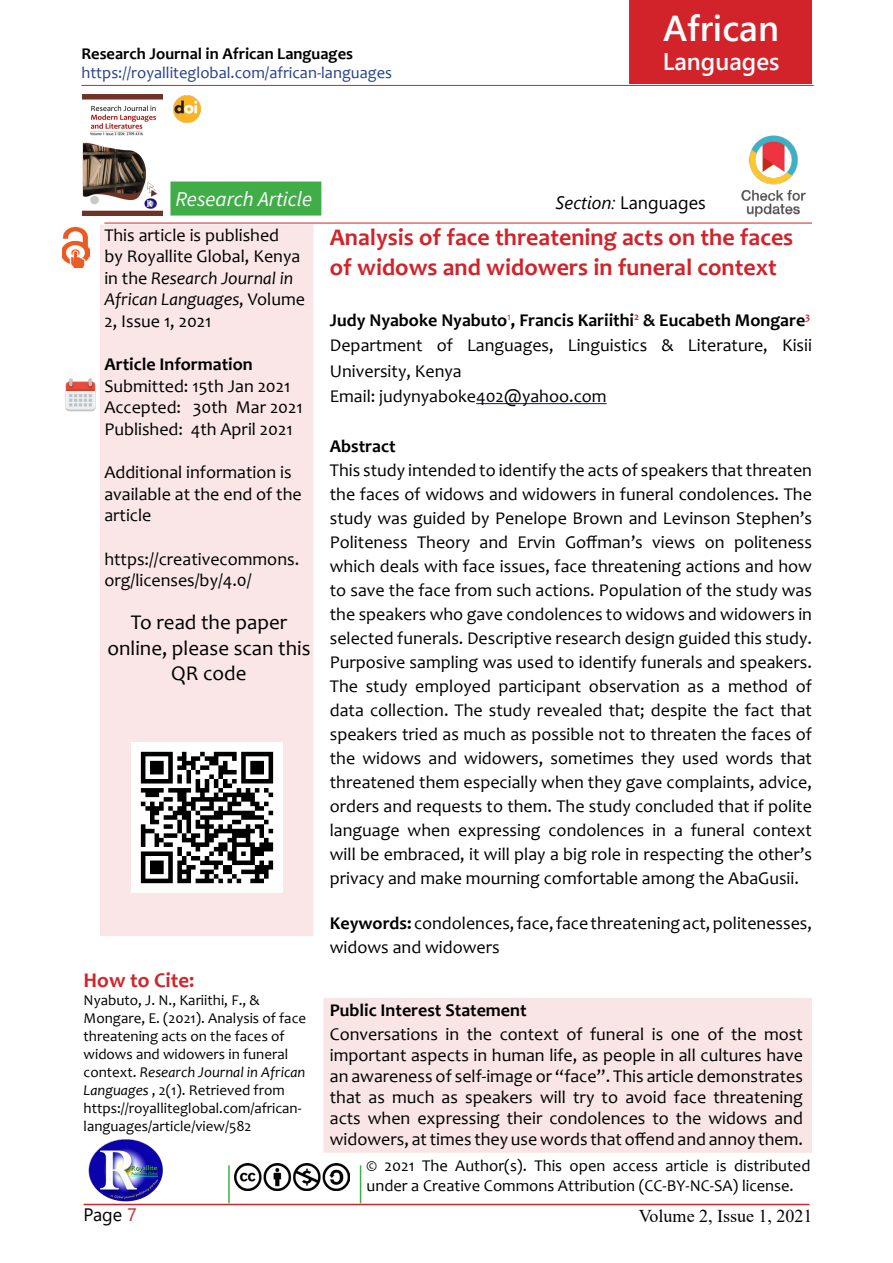
<style>
.page{position:relative;width:893px;height:1263px;background:#fff}
.page>*{position:absolute;margin:0;border:0;box-sizing:border-box;transform-origin:0 0}
.t1{font:600 36px "Segoe UI";color:#fff}
.t2{font:700 24px/30px "Candara";color:#d2232a}
.t3{font:600 24px "Segoe UI";color:#fff}
.t4{font:21px/25.2px "Candara";color:#000;text-align:center}
.t5{font:italic 21px "Source Sans Variable";letter-spacing:.02em;color:#fff}
.t6{font:700 21px "Candara";color:#d2232a}
.t7{font:18px/24px "Candara";color:#000}
.t8{font:700 18px "Candara";color:#000}
.t9{font:18px "Segoe UI";color:#000}
.t10{font:18px "Times New Roman";color:#000}
.t11{font:16.5px/19.8px "Candara";color:#000}
.t12{font:16.5px "Candara";color:#25408f}
.t13{font:700 16.5px "Candara";color:#000}
.t14{font:15px/18px "Candara";color:#000}
.s1{font-style:italic}
.s2{color:#d2232a}
.s3{font-weight:700}
</style>
<div class="page">
<hr style="left:84px;top:1204px;width:725px;height:1px;background:#d2232a">
<hr style="left:81px;top:85px;width:733px;height:1px;background:#d2232a">
<div style="left:100px;top:225px;width:214px;height:711px;background:#fae6e7"></div>
<img style="left:65px;top:378px;width:31px;height:34px">
<img style="left:741px;top:135px;width:65px;height:82px">
<img style="left:62px;top:228px;width:27px;height:39px">
<div style="left:630px;top:1px;width:181px;height:82px;background:#d2232a"></div>
<div style="left:629px;top:0;width:183px;height:84px;border:2px solid #d2232a"></div>
<div style="left:323px;top:998px;width:489px;height:155px;background:#f9e5e5"></div>
<hr style="left:476px;top:403px;width:131px;height:1px;background:#00f">
<div style="left:170px;top:182px;width:151px;height:34px;background:#41ad49;border:2px solid #41ad49"></div>
<img style="left:235px;top:1164px;width:114px;height:27px">
<hr style="left:360px;top:1165px;width:1px;height:38px;background:#41ad49">
<hr style="left:228px;top:1165px;width:2px;height:38px;background:#41ad49">
<img style="left:173px;top:95px;width:28px;height:28px">
<img style="left:82px;top:95px;width:81px;height:121px">
<img style="left:83px;top:1139px;width:87px;height:66px">
<hr style="left:104px;top:223px;width:708px;height:1px;background:#d2232a">
<img style="left:131px;top:742px;width:151px;height:150px">
<p class="t13" style="left:81px;top:43px;width:273px">Research Journal in African Languages</p>
<p class="t12" style="left:81px;top:63px;width:312px">https://royalliteglobal.com/african-languages</p>
<p class="t5" style="left:175px;top:187px;width:138px">Research Article</p>
<h1 class="t1" style="left:663px;top:-6px;width:117px">African</h1>
<h2 class="t3" style="left:663px;top:39px;width:118px">Languages</h2>
<p class="t9" style="left:556px;top:185px;width:152px"><span class="s1">Section:</span> Languages</p>
<p class="t7" style="left:104px;top:224px;width:202px;line-height:21.6px">This article is published<br>by Royallite Global, Kenya in the <span class="s1">Research Journal in<br>African Languages</span>, Volume<br>2, Issue 1, 2021</p>
<p class="t8" style="left:104px;top:353px;width:150px">Article Information</p>
<p class="t7" style="left:104px;top:375px;width:200px;line-height:21.6px">Submitted: 15th Jan 2021<br>Accepted: 30th Mar 2021<br>Published: 4th April 2021</p>
<p class="t7" style="left:104px;top:461px;width:199px;line-height:21.6px">Additional information is available at the end of the article</p>
<p class="t7" style="left:104px;top:548px;width:196px;line-height:21.6px">https://creativecommons. org/licenses/by/4.0/</p>
<p class="t4" style="left:107px;top:610px;width:205px">To read the paper online, please scan this<br>QR code</p>
<p class="t6" style="left:84px;top:967px;width:112px">How to Cite:</p>
<p class="t14" style="left:84px;top:991px;width:224px">Nyabuto, J. N., Kariithi, F., &amp; Mongare, E. (2021). Analysis of face threatening acts on the faces of widows and widowers in funeral context. <span class="s1">Research Journal in African Languages</span> , 2(1). Retrieved from https://royalliteglobal.com/african&shy;languages/article/view/582</p>
<p class="t9" style="left:84px;top:1198px;width:55px">Page <span class="s2">7</span></p>
<h2 class="t2" style="left:330px;top:222px;width:465px">Analysis of face threatening acts on the faces of widows and widowers in funeral context</h2>
<p class="t7" style="left:330px;top:307px;width:484px;line-height:25.5px"><span class="s3">Judy Nyaboke Nyabuto</span><sup>1</sup><span class="s3">, Francis Kariithi</span><sup>2</sup> <span class="s3">&amp; Eucabeth Mongare</span><sup>3<br></sup>Department of Languages, Linguistics &amp; Literature, Kisii University, Kenya<br>Email: judynyaboke402@yahoo.com</p>
<p class="t8" style="left:330px;top:435px;width:67px">Abstract</p>
<p class="t7" style="left:330px;top:458px;width:484px;text-align:justify">This study intended to identify the acts of speakers that threaten the faces of widows and widowers in funeral condolences. The study was guided by Penelope Brown and Levinson Stephen’s Politeness Theory and Ervin Goffman’s views on politeness which deals with face issues, face threatening actions and how to save the face from such actions. Population of the study was the speakers who gave condolences to widows and widowers in selected funerals. Descriptive research design guided this study.<br>Purposive sampling was used to identify funerals and speakers.<br>The study employed participant observation as a method of data collection. The study revealed that; despite the fact that speakers tried as much as possible not to threaten the faces of the widows and widowers, sometimes they used words that threatened them especially when they gave complaints, advice, orders and requests to them. The study concluded that if polite language when expressing condolences in a funeral context will be embraced, it will play a big role in respecting the other’s privacy and make mourning comfortable among the AbaGusii.</p>
<p class="t7" style="left:330px;top:911px;width:484px"><span class="s3">Keywords:</span> condolences, face, face threatening act, politenesses, widows and widowers</p>
<p class="t8" style="left:330px;top:999px;width:198px">Public Interest Statement</p>
<p class="t7" style="left:330px;top:1024px;width:475px;line-height:21px;text-align:justify">Conversations in the context of funeral is one of the most important aspects in human life, as people in all cultures have an awareness of self-image or “face”. This article demonstrates that as much as speakers will try to avoid face threatening acts when expressing their condolences to the widows and widowers, at times they use words that offend and annoy them.</p>
<p class="t11" style="left:367px;top:1156px;width:445px">© 2021 The Author(s). This open access article is distributed under a Creative Commons Attribution (CC-BY-NC-SA) license.</p>
<p class="t10" style="left:639px;top:1203px;width:175px">Volume 2, Issue 1, 2021</p>
</div>
